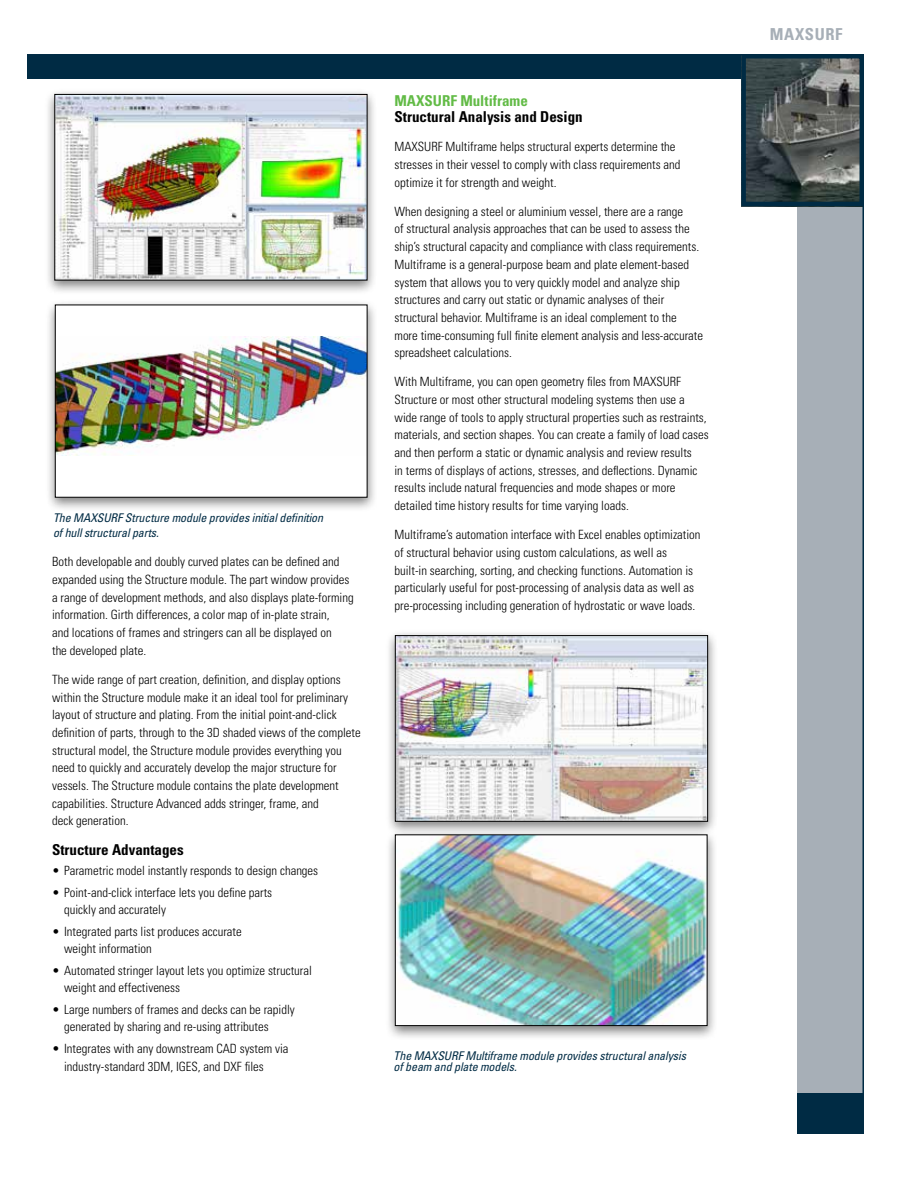
<style>
.page{position:relative;width:918px;height:1188px;background:#fff}
.page>*{position:absolute;margin:0;border:0;box-sizing:border-box;transform-origin:0 0}
.t1{font:700 condensed 16.5px "Univers";letter-spacing:.04em;color:#a7afb7}
.t2{font:700 condensed 15px "Univers";color:#000}
.t3{font:700 condensed 15px "Univers";color:#62bb46}
.t4{font:300 condensed 12.75px/17.7px "Univers";color:#000}
.t5{font:italic condensed 12px/14.4px "Univers";letter-spacing:-.01em;color:#002b44}
</style>
<div class="page">
<div style="left:797px;top:185px;width:66px;height:929px;background:#a7afb7"></div>
<div style="left:27px;top:55px;width:817px;height:23px;background:#002b44"></div>
<img style="left:746px;top:59px;width:113px;height:142px">
<div style="left:741px;top:54px;width:123px;height:152px;border:4px solid #002b44"></div>
<div style="left:797px;top:1094px;width:66px;height:40px;background:#002b44"></div>
<hr style="left:862px;top:55px;width:2px;height:1079px;background:#002b44">
<hr style="left:27px;top:54px;width:837px;height:2px;background:#002b44">
<div style="left:44px;top:88px;width:333px;height:207px;background:#000;opacity:.5"></div>
<img style="left:54px;top:94px;width:314px;height:187px">
<div style="left:385px;top:630px;width:333px;height:206px;background:#000;opacity:.5"></div>
<img style="left:395px;top:635px;width:313px;height:187px">
<div style="left:45px;top:299px;width:332px;height:213px;background:#000;opacity:.5"></div>
<img style="left:55px;top:304px;width:313px;height:194px">
<div style="left:385px;top:829px;width:332px;height:211px;background:#000;opacity:.5"></div>
<img style="left:395px;top:834px;width:313px;height:192px">
<p class="t5" style="left:53px;top:511px;width:272px">The MAXSURF Structure module provides initial definition of hull structural parts.</p>
<p class="t4" style="left:52px;top:553px;width:303px">Both developable and doubly curved plates can be defined and expanded using the Structure module. The part window provides a range of development methods, and also displays plate-forming information. Girth differences, a color map of in-plate strain,<br>and locations of frames and stringers can all be displayed on<br>the developed plate.</p>
<p class="t4" style="left:52px;top:670px;width:310px">The wide range of part creation, definition, and display options within the Structure module make it an ideal tool for preliminary layout of structure and plating. From the initial point-and-click definition of parts, through to the 3D shaded views of the complete structural model, the Structure module provides everything you need to quickly and accurately develop the major structure for vessels. The Structure module contains the plate development capabilities. Structure Advanced adds stringer, frame, and<br>deck generation.</p>
<p class="t2" style="left:52px;top:840px;width:133px">Structure Advantages</p>
<p class="t4" style="left:52px;top:862px;width:268px">• Parametric model instantly responds to design changes</p>
<p class="t4" style="left:64px;top:885px;width:210px;line-height:16.5px;text-indent:-12px">• Point-and-click interface lets you define parts quickly and accurately</p>
<p class="t4" style="left:64px;top:924px;width:179px;line-height:16.5px;text-indent:-12px">• Integrated parts list produces accurate weight information</p>
<p class="t4" style="left:64px;top:963px;width:249px;line-height:16.5px;text-indent:-12px">• Automated stringer layout lets you optimize structural weight and effectiveness</p>
<p class="t4" style="left:64px;top:1002px;width:232px;line-height:16.5px;text-indent:-12px">• Large numbers of frames and decks can be rapidly generated by sharing and re-using attributes</p>
<p class="t4" style="left:64px;top:1040px;width:226px;text-indent:-12px">• Integrates with any downstream CAD system via industry-standard 3DM, IGES, and DXF files</p>
<p class="t3" style="left:394px;top:91px;width:22px">MAXSURF</p>
<p class="t3" style="left:460px;top:91px;width:69px">Multiframe</p>
<p class="t2" style="left:394px;top:108px;width:190px">Structural Analysis and Design</p>
<p class="t4" style="left:394px;top:138px;width:288px">MAXSURF Multiframe helps structural experts determine the stresses in their vessel to comply with class requirements and optimize it for strength and weight.</p>
<p class="t4" style="left:394px;top:202px;width:310px">When designing a steel or aluminium vessel, there are a range<br>of structural analysis approaches that can be used to assess the ship’s structural capacity and compliance with class requirements.<br>Multiframe is a general-purpose beam and plate element-based system that allows you to very quickly model and analyze ship structures and carry out static or dynamic analyses of their structural behavior. Multiframe is an ideal complement to the more time-consuming full finite element analysis and less-accurate spreadsheet calculations.</p>
<p class="t4" style="left:394px;top:373px;width:316px">With Multiframe, you can open geometry files from Maxsurf Structure or most other structural modeling systems then use a wide range of tools to apply structural properties such as restraints, materials, and section shapes. You can create a family of load cases and then perform a static or dynamic analysis and review results<br>in terms of displays of actions, stresses, and deflections. Dynamic results include natural frequencies and mode shapes or more detailed time history results for time varying loads.</p>
<p class="t4" style="left:394px;top:526px;width:308px">Multiframe’s automation interface with Excel enables optimization of structural behavior using custom calculations, as well as built-in searching, sorting, and checking functions. Automation is particularly useful for post-processing of analysis data as well as pre-processing including generation of hydrostatic or wave loads.</p>
<p class="t5" style="left:394px;top:1050px;width:294px;line-height:11.4px">The MAXSURF Multiframe module provides structural analysis of beam and plate models.</p>
<p class="t1" style="left:770px;top:24px;width:74px">Maxsurf</p>
</div>
